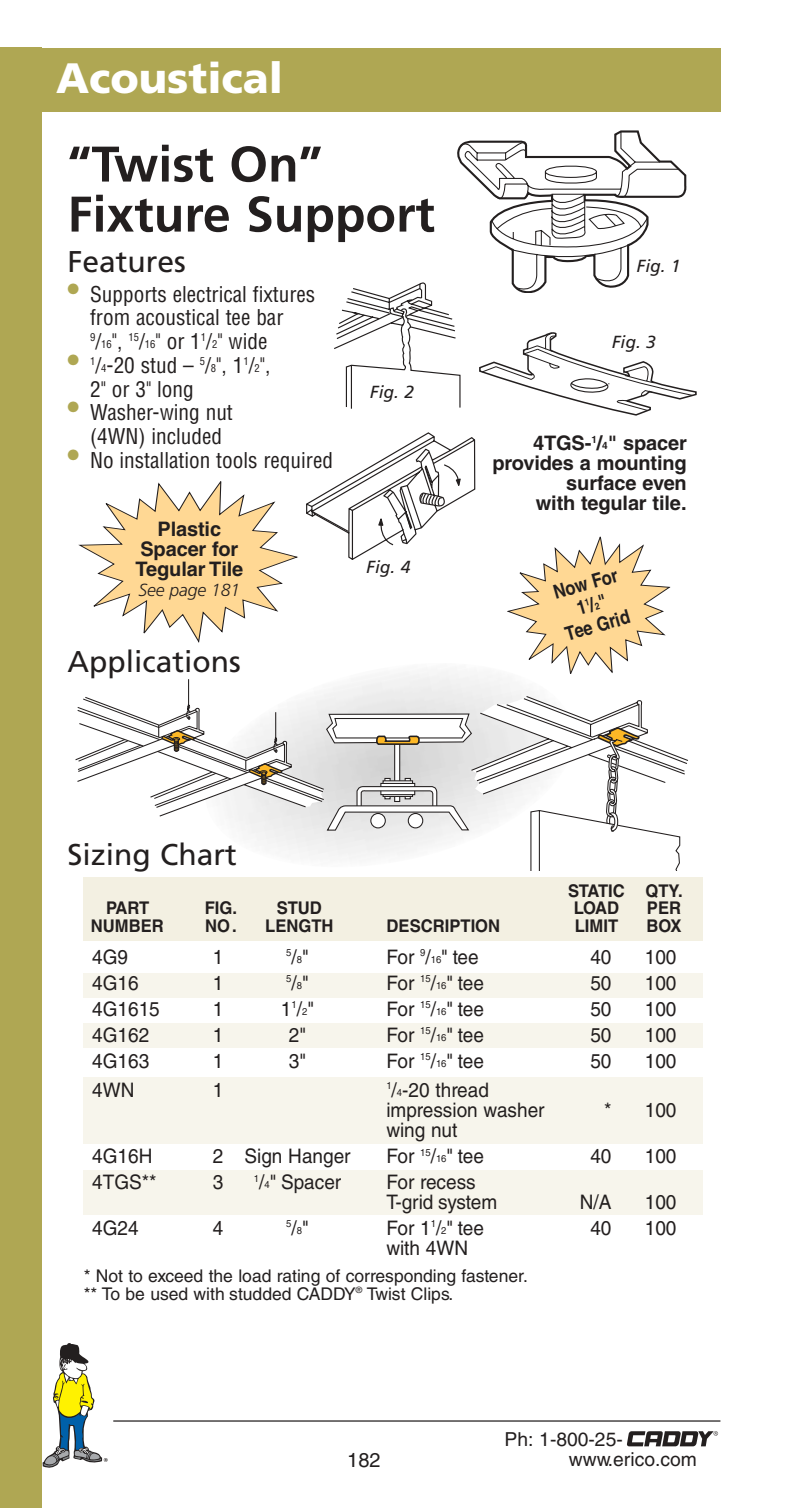
<style>
.page{position:relative;width:788px;height:1508px;background:#fff}
.page>*{position:absolute;margin:0;border:0;box-sizing:border-box;transform-origin:0 0}
.t1{font:700 50px/50px "Frutiger LT Std";color:#231f1f}
.t2{font:900 42.5px "Frutiger LT Std";color:#fff}
.t3{font:30px "Frutiger LT Std";color:#231f1f}
.t4{font:condensed 21.25px/23.8px "Helvetica";color:#231f1f}
.t5{font:20px/20px "Helvetica LT Std";color:#231f1f;scale:.95 1}
.t6{font:700 20px/20px "Helvetica LT Std";letter-spacing:-.01em;color:#231f1f;text-align:right}
.t7{font:20px "Helvetica LT Std";color:#231f1f}
.t8{font:700 19.5px/21.8px "Helvetica LT Std";color:#231f1f;text-align:center;scale:.85 1}
.t9{font:19.25px/20px "Helvetica LT Std";color:#231f1f}
.t10{font:17.5px/17.5px "Helvetica LT Std";color:#231f1f}
.t11{font:700 17.5px "Helvetica LT Std";color:#231f1f;scale:.95 1}
.t12{font:italic 17.5px "Frutiger LT Std";color:#231f1f}
.t13{font:italic 300 17.5px "Frutiger LT Std";letter-spacing:-.01em;color:#231f1f}
.t14{font:10px "Helvetica LT Std";color:#231f1f;scale:.95 1}
.s1{font-size:35px;color:#afa753}
.s2{font-size:10.5px}
.s3{font-size:10px}
.s4{font-size:9.75px}
.s5{font-size:20px}
</style>
<div class="page">
<div style="left:0;top:48px;width:41px;height:1459px;background:#afa753"></div>
<hr style="left:113px;top:1420px;width:607px;height:1px;background:#231f1f">
<svg style="left:41px;top:1342px;width:67px;height:126px"></svg>
<svg style="left:627px;top:1431px;width:91px;height:15px"></svg>
<div style="left:41px;top:48px;width:679px;height:63px;background:#afa753"></div>
<div style="left:84px;top:1170px;width:618px;height:44px;background:#f7f5ec"></div>
<div style="left:84px;top:1077px;width:618px;height:66px;background:#f7f5ec"></div>
<div style="left:84px;top:1023px;width:618px;height:24px;background:#f7f5ec"></div>
<div style="left:84px;top:972px;width:618px;height:25px;background:#f7f5ec"></div>
<div style="left:84px;top:877px;width:618px;height:64px;background:#f3f0e2"></div>
<svg style="left:334px;top:130px;width:362px;height:286px"></svg>
<svg style="left:75px;top:432px;width:613px;height:438px"></svg>
<h2 class="t2" style="left:56px;top:60px;width:228px">Acoustical</h2>
<h1 class="t1" style="left:68px;top:142px;width:369px">“Twist On”<br>Fixture Support</h1>
<h3 class="t3" style="left:68px;top:248px;width:120px">Features</h3>
<p class="t4" style="left:90px;top:284px;width:227px;text-indent:-22px"><span class="s1">•</span> Supports electrical fixtures from acoustical tee bar<br><sup>9</sup>/<span class="s2">16</span>", <sup>15</sup>/<span class="s2">16</span>" or 1<sup>1</sup>/<span class="s2">2</span>" wide</p>
<p class="t4" style="left:90px;top:355px;width:182px;text-indent:-23px"><span class="s1">•</span> <sup>1</sup>/<span class="s2">4</span>-20 stud – <sup>5</sup>/<span class="s2">8</span>", 1<sup>1</sup>/<span class="s2">2</span>",<br>2" or 3" long</p>
<p class="t4" style="left:68px;top:402px;width:167px;text-align:center"><span class="s1">•</span> Washer-wing nut (4WN) included</p>
<p class="t4" style="left:68px;top:450px;width:267px"><span class="s1">•</span> No installation tools required</p>
<p class="t12" style="left:370px;top:384px;width:46px">Fig. 2</p>
<p class="t6" style="left:135px;top:520px;width:109px;text-align:center">Plastic<br>Spacer for<br>Tegular Tile</p>
<p class="t13" style="left:138px;top:582px;width:103px">See page 181</p>
<h3 class="t3" style="left:68px;top:649px;width:175px">Applications</h3>
<p class="t12" style="left:366px;top:559px;width:46px">Fig. 4</p>
<p class="t12" style="left:636px;top:259px;width:46px">Fig. 1</p>
<p class="t12" style="left:611px;top:335px;width:46px">Fig. 3</p>
<p class="t6" style="left:492px;top:434px;width:196px">4TGS-<sup>1</sup>/<span class="s3">4</span>" spacer provides a mounting surface even<br>with tegular tile.</p>
<p class="t8" style="left:551px;top:584px;width:80px;rotate:-16deg">Now For<br>1<sup>1</sup>/<span class="s4">2</span>"<br>Tee Grid</p>
<h3 class="t3" style="left:68px;top:842px;width:171px">Sizing Chart</h3>
<p class="t11" style="left:568px;top:884px;width:122px">STATIC QTY.</p>
<p class="t11" style="left:106px;top:901px;width:47px">PART</p>
<p class="t11" style="left:205px;top:901px;width:36px">FIG.</p>
<p class="t11" style="left:277px;top:901px;width:49px">STUD</p>
<p class="t11" style="left:573px;top:901px;width:49px">LOAD</p>
<p class="t11" style="left:647px;top:901px;width:37px">PER</p>
<p class="t11" style="left:91px;top:919px;width:78px">NUMBER</p>
<p class="t11" style="left:205px;top:919px;width:137px">NO. LENGTH</p>
<p class="t11" style="left:386px;top:919px;width:121px">DESCRIPTION</p>
<p class="t11" style="left:574px;top:919px;width:47px">LIMIT</p>
<p class="t11" style="left:646px;top:919px;width:39px">BOX</p>
<p class="t5" style="left:92px;top:948px;width:39px">4G9</p>
<p class="t5" style="left:213px;top:948px;width:13px">1</p>
<p class="t14" style="left:286px;top:952px;width:25px">5<span class="s5">/</span>8<span class="s5">"</span></p>
<p class="t5" style="left:386px;top:948px;width:99px">For <sup>9</sup>/<span class="s3">16</span>" tee</p>
<p class="t5" style="left:590px;top:948px;width:24px">40</p>
<p class="t5" style="left:644px;top:948px;width:35px">100</p>
<p class="t5" style="left:92px;top:974px;width:50px">4G16</p>
<p class="t5" style="left:213px;top:974px;width:13px">1</p>
<p class="t14" style="left:286px;top:978px;width:25px">5<span class="s5">/</span>8<span class="s5">"</span></p>
<p class="t5" style="left:386px;top:974px;width:104px">For <sup>15</sup>/<span class="s3">16</span>" tee</p>
<p class="t5" style="left:590px;top:974px;width:24px">50</p>
<p class="t5" style="left:644px;top:974px;width:35px">100</p>
<p class="t5" style="left:92px;top:1000px;width:73px">4G1615</p>
<p class="t5" style="left:213px;top:1000px;width:13px">1</p>
<p class="t5" style="left:281px;top:1000px;width:36px">1<sup>1</sup>/<span class="s3">2</span>"</p>
<p class="t5" style="left:386px;top:1000px;width:104px">For <sup>15</sup>/<span class="s3">16</span>" tee</p>
<p class="t5" style="left:590px;top:1000px;width:24px">50</p>
<p class="t5" style="left:644px;top:1000px;width:35px">100</p>
<p class="t5" style="left:92px;top:1026px;width:62px">4G162</p>
<p class="t5" style="left:213px;top:1026px;width:13px">1</p>
<p class="t5" style="left:289px;top:1026px;width:20px">2"</p>
<p class="t5" style="left:386px;top:1026px;width:104px">For <sup>15</sup>/<span class="s3">16</span>" tee</p>
<p class="t5" style="left:590px;top:1026px;width:24px">50</p>
<p class="t5" style="left:644px;top:1026px;width:35px">100</p>
<p class="t5" style="left:92px;top:1052px;width:62px">4G163</p>
<p class="t5" style="left:213px;top:1052px;width:13px">1</p>
<p class="t5" style="left:289px;top:1052px;width:20px">3"</p>
<p class="t5" style="left:386px;top:1052px;width:104px">For <sup>15</sup>/<span class="s3">16</span>" tee</p>
<p class="t5" style="left:590px;top:1052px;width:24px">50</p>
<p class="t5" style="left:644px;top:1052px;width:35px">100</p>
<p class="t5" style="left:92px;top:1081px;width:46px">4WN</p>
<p class="t5" style="left:213px;top:1081px;width:13px">1</p>
<p class="t5" style="left:386px;top:1081px;width:168px"><sup>1</sup>/<span class="s3">4</span>-20 thread impression washer</p>
<p class="t5" style="left:604px;top:1101px;width:78px">* 100</p>
<p class="t5" style="left:386px;top:1121px;width:76px">wing nut</p>
<p class="t5" style="left:92px;top:1147px;width:65px">4G16H</p>
<p class="t5" style="left:213px;top:1147px;width:147px">2 Sign Hanger</p>
<p class="t5" style="left:386px;top:1147px;width:104px">For <sup>15</sup>/<span class="s3">16</span>" tee</p>
<p class="t5" style="left:590px;top:1147px;width:24px">40</p>
<p class="t5" style="left:644px;top:1147px;width:35px">100</p>
<p class="t5" style="left:92px;top:1173px;width:69px">4TGS**</p>
<p class="t5" style="left:213px;top:1173px;width:13px">3</p>
<p class="t5" style="left:254px;top:1173px;width:94px"><sup>1</sup>/<span class="s3">4</span>" Spacer</p>
<p class="t5" style="left:386px;top:1173px;width:118px">For recess<br>T-grid system</p>
<p class="t5" style="left:579px;top:1193px;width:35px">N/A</p>
<p class="t5" style="left:644px;top:1193px;width:35px">100</p>
<p class="t5" style="left:92px;top:1219px;width:50px">4G24</p>
<p class="t5" style="left:213px;top:1219px;width:13px">4</p>
<p class="t14" style="left:286px;top:1223px;width:25px">5<span class="s5">/</span>8<span class="s5">"</span></p>
<p class="t5" style="left:386px;top:1219px;width:104px">For 1<sup>1</sup>/<span class="s3">2</span>" tee</p>
<p class="t5" style="left:590px;top:1219px;width:24px">40</p>
<p class="t5" style="left:644px;top:1219px;width:35px">100</p>
<p class="t5" style="left:386px;top:1239px;width:88px">with 4WN</p>
<p class="t10" style="left:84px;top:1268px;width:445px">* Not to exceed the load rating of corresponding fastener. ** To be used with studded CADDY<sup>®</sup> Twist Clips.</p>
<p class="t7" style="left:347px;top:1452px;width:35px">182</p>
<p class="t9" style="left:569px;top:1430px;width:129px;text-indent:-64px">Ph: 1-800-25- www.erico.com</p>
</div>
